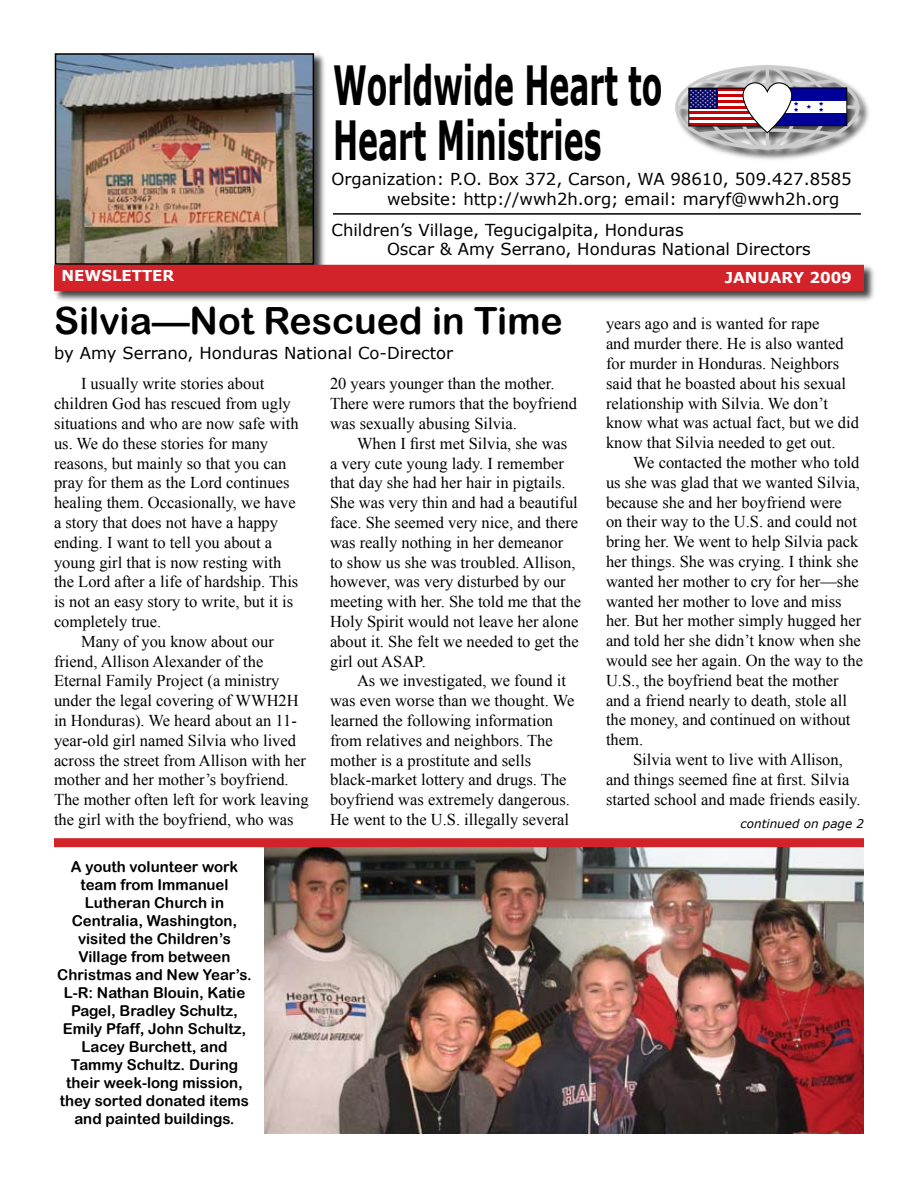
<style>
.page{position:relative;width:918px;height:1188px;background:#fff}
.page>*{position:absolute;margin:0;border:0;box-sizing:border-box;transform-origin:0 0}
.t1{font:700 54px/54.9px "Verdana";color:#000;scale:.56 1}
.t2{font:37.5px "Arial Rounded MT Bold";color:#000}
.t3{font:16.5px/19.8px "Times New Roman";color:#000}
.t4{font:16.5px/19.8px "Verdana";color:#000}
.t5{font:15px/18px "Arial Rounded MT Bold";color:#000;text-align:center}
.t6{font:700 15px "Verdana";color:#fff}
.t7{font:italic 12px "Verdana";color:#000}
</style>
<div class="page">
<div style="left:673px;top:63px;width:199px;height:99px;background:#000;opacity:.75"></div>
<div style="left:675px;top:65px;width:184px;height:84px;border:3px solid #ccc;border-radius:50%"></div>
<hr style="left:766px;top:67px;width:3px;height:81px;background:#ccc">
<svg style="left:676px;top:105px;width:183px;height:4px"></svg>
<div style="left:771px;top:88px;width:76px;height:38px;background:#fff"></div>
<div style="left:771px;top:88px;width:76px;height:12px;background:#009"></div>
<div style="left:771px;top:113px;width:76px;height:13px;background:#009"></div>
<div style="left:771px;top:88px;width:76px;height:38px;border:1px solid #020202"></div>
<div style="left:53px;top:52px;width:274px;height:225px;background:#000;opacity:.75"></div>
<img style="left:58px;top:56px;width:253px;height:206px">
<div style="left:55px;top:53px;width:259px;height:212px;border:2px solid #000"></div>
<hr style="left:333px;top:213px;width:528px;height:2px;background:#000">
<div style="left:52px;top:263px;width:824px;height:40px;background:#000;opacity:.75"></div>
<div style="left:55px;top:266px;width:808px;height:24px;background:#d2232a"></div>
<div style="left:54px;top:265px;width:810px;height:26px;border:2px solid #d2232a"></div>
<img style="left:264px;top:848px;width:600px;height:286px">
<div style="left:54px;top:838px;width:810px;height:9px;background:#d2232a"></div>
<svg style="left:690px;top:74px;width:149px;height:64px"></svg>
<h1 class="t1" style="left:333px;top:56px;width:590px">Worldwide Heart to<br>Heart Ministries</h1>
<p class="t4" style="left:387px;top:169px;width:466px;text-indent:-56px">Organization: P.O. Box 372, Carson, WA 98610, 509.427.8585 website: http://wwh2h.org; email: maryf@wwh2h.org</p>
<p class="t4" style="left:387px;top:219px;width:425px;text-indent:-56px">Children’s Village, Tegucigalpita, Honduras<br>Oscar &amp; Amy Serrano, Honduras National Directors</p>
<p class="t6" style="left:62px;top:266px;width:114px">NEWSLETTER</p>
<p class="t6" style="left:725px;top:268px;width:129px">JANUARY 2009</p>
<h2 class="t2" style="left:54px;top:298px;width:510px">Silvia—Not Rescued in Time</h2>
<p class="t4" style="left:54px;top:343px;width:401px">by Amy Serrano, Honduras National Co-Director</p>
<p class="t3" style="left:81px;top:374px;width:185px">I usually write stories about</p>
<p class="t3" style="left:54px;top:394px;width:238px">children God has rescued from ugly</p>
<p class="t3" style="left:54px;top:413px;width:246px">situations and who are now safe with</p>
<p class="t3" style="left:54px;top:433px;width:216px">us. We do these stories for many</p>
<p class="t3" style="left:54px;top:453px;width:234px">reasons, but mainly so that you can</p>
<p class="t3" style="left:54px;top:473px;width:237px">pray for them as the Lord continues</p>
<p class="t3" style="left:54px;top:493px;width:243px">healing them. Occasionally, we have</p>
<p class="t3" style="left:54px;top:512px;width:226px">a story that does not have a happy</p>
<p class="t3" style="left:54px;top:532px;width:220px">ending. I want to tell you about a</p>
<p class="t3" style="left:54px;top:552px;width:229px">young girl that is now resting with</p>
<p class="t3" style="left:54px;top:572px;width:246px">the Lord after a life of hardship. This</p>
<p class="t3" style="left:54px;top:592px;width:241px">is not an easy story to write, but it is</p>
<p class="t3" style="left:54px;top:611px;width:109px">completely true.</p>
<p class="t3" style="left:81px;top:631px;width:194px">Many of you know about our</p>
<p class="t3" style="left:54px;top:651px;width:211px">friend, Allison Alexander of the</p>
<p class="t3" style="left:54px;top:671px;width:227px">Eternal Family Project (a ministry</p>
<p class="t3" style="left:54px;top:691px;width:246px">under the legal covering of WWH2H</p>
<p class="t3" style="left:54px;top:710px;width:244px">in Honduras). We heard about an 11-</p>
<p class="t3" style="left:54px;top:730px;width:244px">year-old girl named Silvia who lived</p>
<p class="t3" style="left:54px;top:750px;width:254px">across the street from Allison with her</p>
<p class="t3" style="left:54px;top:770px;width:236px">mother and her mother’s boyfriend.</p>
<p class="t3" style="left:54px;top:790px;width:256px">The mother often left for work leaving</p>
<p class="t3" style="left:54px;top:809px;width:241px">the girl with the boyfriend, who was</p>
<p class="t5" style="left:57px;top:857px;width:196px">A youth volunteer work team from Immanuel<br>Lutheran Church in<br>Centralia, Washington, visited the Children’s<br>Village from between<br>Christmas and New Year’s.<br>L-R: Nathan Blouin, Katie<br>Pagel, Bradley Schultz,<br>Emily Pfaff, John Schultz,<br>Lacey Burchett, and<br>Tammy Schultz. During their week-long mission, they sorted donated items and painted buildings.</p>
<p class="t3" style="left:330px;top:374px;width:248px">20 years younger than the mother.<br>There were rumors that the boyfriend was sexually abusing Silvia.</p>
<p class="t3" style="left:330px;top:433px;width:253px;text-indent:27px">When I first met Silvia, she was<br>a very cute young lady. I remember that day she had her hair in pigtails.<br>She was very thin and had a beautiful face. She seemed very nice, and there was really nothing in her demeanor<br>to show us she was troubled. Allison, however, was very disturbed by our meeting with her. She told me that the Holy Spirit would not leave her alone about it. She felt we needed to get the girl out ASAP.</p>
<p class="t3" style="left:330px;top:671px;width:246px;text-indent:27px">As we investigated, we found it was even worse than we thought. We learned the following information from relatives and neighbors. The mother is a prostitute and sells black-market lottery and drugs. The boyfriend was extremely dangerous.<br>He went to the U.S. illegally several</p>
<p class="t3" style="left:606px;top:314px;width:254px">years ago and is wanted for rape<br>and murder there. He is also wanted for murder in Honduras. Neighbors said that he boasted about his sexual relationship with Silvia. We don’t know what was actual fact, but we did know that Silvia needed to get out.</p>
<p class="t3" style="left:606px;top:452px;width:259px;text-indent:27px">We contacted the mother who told us she was glad that we wanted Silvia, because she and her boyfriend were<br>on their way to the U.S. and could not bring her. We went to help Silvia pack her things. She was crying. I think she wanted her mother to cry for her—she wanted her mother to love and miss her. But her mother simply hugged her and told her she didn’t know when she would see her again. On the way to the U.S., the boyfriend beat the mother and a friend nearly to death, stole all the money, and continued on without them.</p>
<p class="t3" style="left:606px;top:749px;width:256px;text-indent:27px">Silvia went to live with Allison, and things seemed fine at first. Silvia started school and made friends easily.</p>
<p class="t7" style="left:741px;top:816px;width:125px">continued on page 2</p>
</div>
